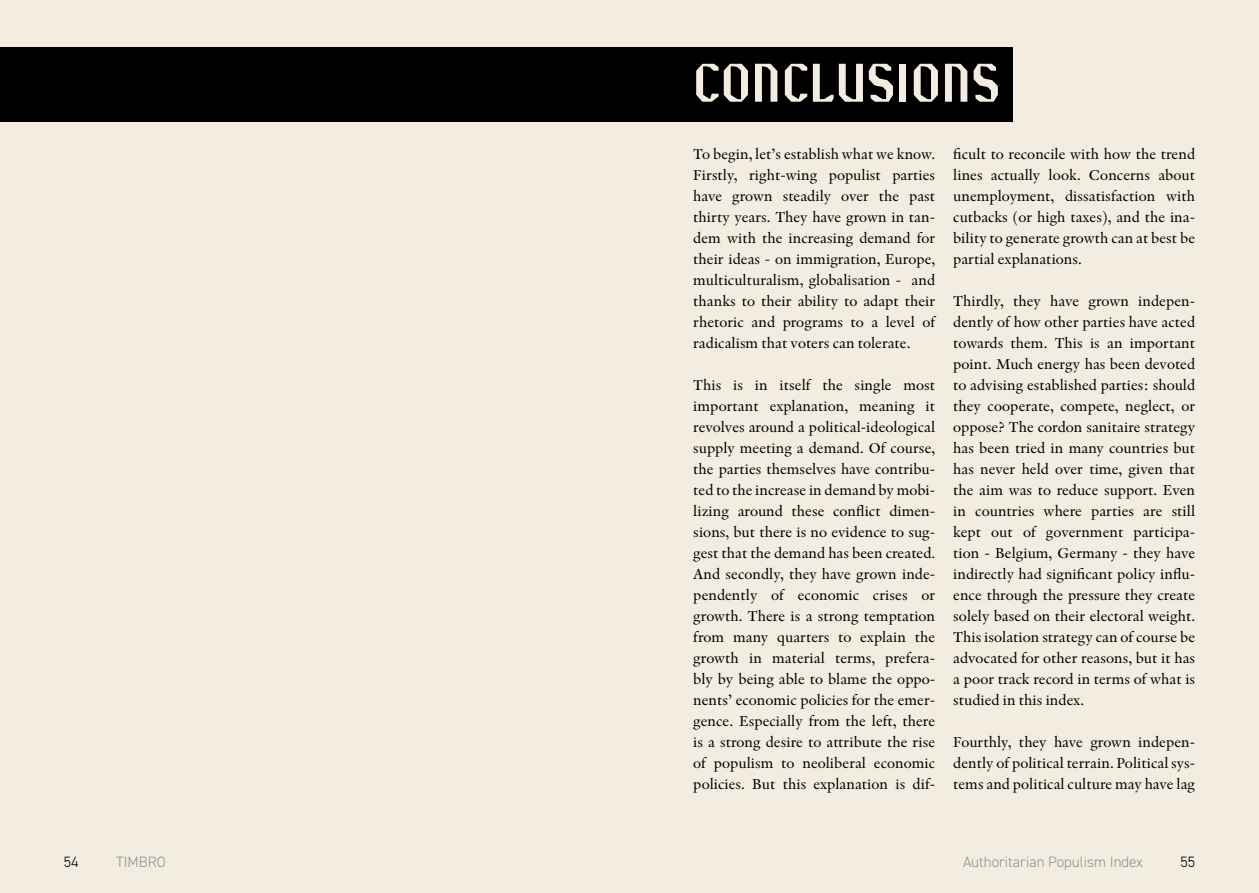
<style>
.page{position:relative;width:1259px;height:893px;background:#f3ece0}
.page>*{position:absolute;margin:0;border:0;box-sizing:border-box;transform-origin:0 0}
.t1{font:55.5px "Resistance";color:#f3ece0}
.t2{font:15px/21px "Indigo Antiqua Pro Text";color:#000;text-align:justify}
.t3{font:300 15px "DIN2014";color:#909090}
.t4{font:300 15px "DIN2014";color:#000}
</style>
<div class="page">
<div style="left:0;top:47px;width:1012px;height:75px;background:#000"></div>
<h1 class="t1" style="left:693px;top:53px;width:309px">CONCLUSIONS</h1>
<p class="t2" style="left:693px;top:144px;width:243px">To begin, let’s establish what we know.<br>Firstly, right-wing populist parties have grown steadily over the past thirty years. They have grown in tan&shy;dem with the increasing demand for their ideas - on immigration, Europe, multiculturalism, globalisation - and thanks to their ability to adapt their rhetoric and programs to a level of radicalism that voters can tolerate.</p>
<p class="t2" style="left:693px;top:375px;width:243px">This is in itself the single most important explanation, meaning it revolves around a political-ideological supply meeting a demand. Of course, the parties themselves have contribu&shy;ted to the increase in demand by mobi&shy;lizing around these conflict dimen&shy;sions, but there is no evidence to sug&shy;gest that the demand has been created.<br>And secondly, they have grown inde&shy;pendently of economic crises or growth. There is a strong temptation from many quarters to explain the growth in material terms, prefera&shy;bly by being able to blame the oppo&shy;nents’ economic policies for the emer&shy;gence. Especially from the left, there is a strong desire to attribute the rise of populism to neoliberal economic policies. But this explanation is dif-</p>
<p class="t2" style="left:953px;top:144px;width:243px">ficult to reconcile with how the trend lines actually look. Concerns about unemployment, dissatisfaction with cutbacks (or high taxes), and the ina&shy;bility to generate growth can at best be partial explanations.</p>
<p class="t2" style="left:953px;top:291px;width:243px">Thirdly, they have grown indepen&shy;dently of how other parties have acted towards them. This is an important point. Much energy has been devoted to advising established parties: should they cooperate, compete, neglect, or oppose? The cordon sanitaire strategy has been tried in many countries but has never held over time, given that the aim was to reduce support. Even in countries where parties are still kept out of government participa&shy;tion - Belgium, Germany - they have indirectly had significant policy influ&shy;ence through the pressure they create solely based on their electoral weight.<br>This isolation strategy can of course be advocated for other reasons, but it has a poor track record in terms of what is studied in this index.</p>
<p class="t2" style="left:953px;top:732px;width:243px">Fourthly, they have grown indepen&shy;dently of political terrain. Political sys&shy;tems and political culture may have lag</p>
<p class="t4" style="left:64px;top:853px;width:16px">54</p>
<p class="t3" style="left:116px;top:853px;width:51px">TIMBRO</p>
<p class="t3" style="left:963px;top:853px;width:181px">Authoritarian Populism Index</p>
<p class="t4" style="left:1180px;top:853px;width:16px">55</p>
</div>
